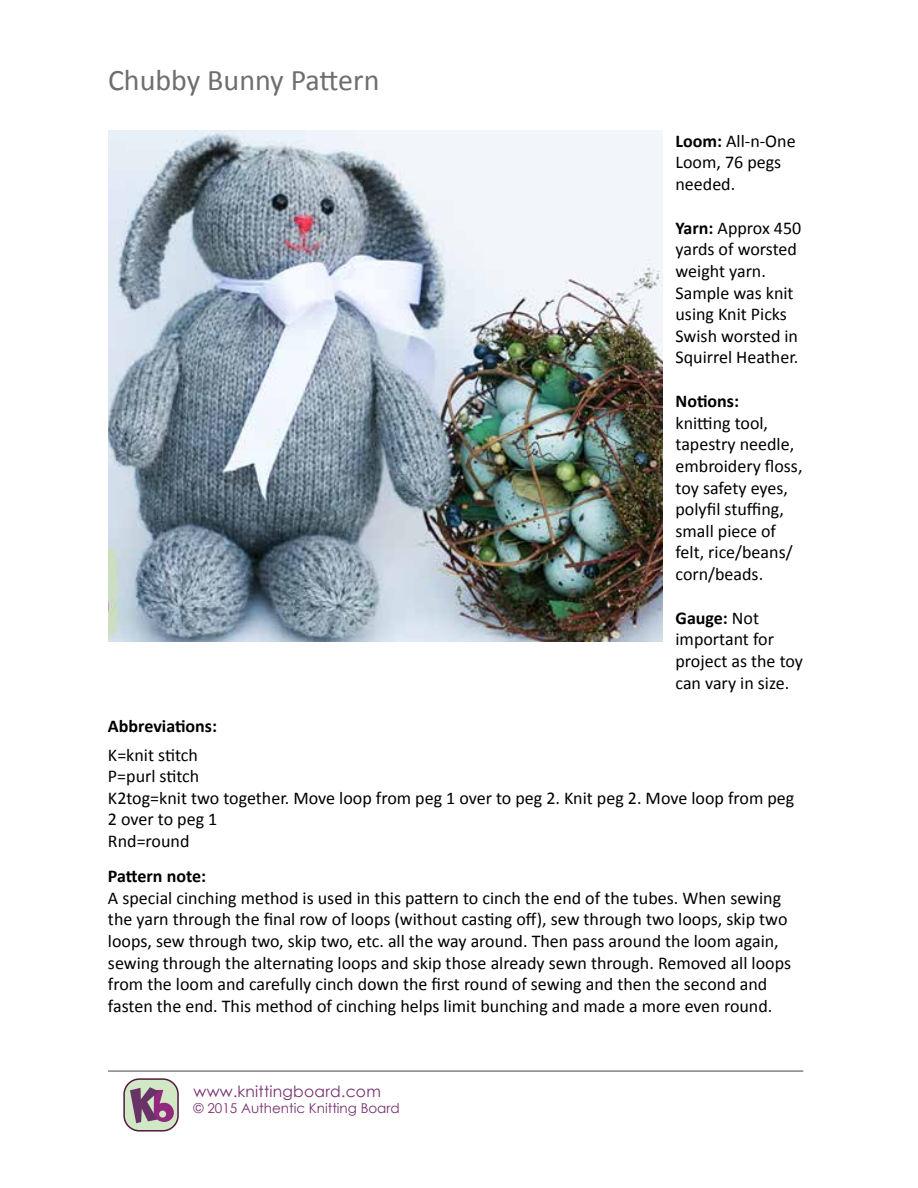
<style>
.page{position:relative;width:918px;height:1188px;background:#fff}
.page>*{position:absolute;margin:0;border:0;box-sizing:border-box;transform-origin:0 0}
.t1{font:30px "Calibri";color:#6d6e71}
.t2{font:18px/21.6px "Calibri";color:#000}
.t3{font:700 18px "Calibri";color:#000}
.t4{font:15.6px "Century Gothic";letter-spacing:.015em;color:#77306e}
.t5{font:13.5px "Century Gothic";color:#77306e}
.s1{font-weight:700}
</style>
<div class="page">
<div style="left:124px;top:1079px;width:54px;height:52px;background:#d1e8c5;border-radius:15px"></div>
<div style="left:123px;top:1078px;width:56px;height:54px;border:2px solid #521a43;border-radius:15px"></div>
<svg style="left:130px;top:1087px;width:47px;height:39px"></svg>
<hr style="left:108px;top:1070px;width:695px;height:2px;background:#808285">
<img style="left:108px;top:130px;width:554px;height:512px">
<h1 class="t1" style="left:108px;top:61px;width:273px">Chubby Bunny Pattern</h1>
<p class="t2" style="left:676px;top:130px;width:122px"><span class="s1">Loom:</span> All-n-One<br>Loom, 76 pegs needed.</p>
<p class="t2" style="left:676px;top:217px;width:127px"><span class="s1">Yarn:</span> Approx 450 yards of worsted weight yarn.<br>Sample was knit using Knit Picks<br>Swish worsted in<br>Squirrel Heather.</p>
<p class="t3" style="left:676px;top:390px;width:65px">Notions:</p>
<p class="t2" style="left:676px;top:412px;width:128px">knitting tool, tapestry needle, embroidery floss, toy safety eyes, polyfil stuffing, small piece of felt, rice/beans/ corn/beads.</p>
<p class="t2" style="left:676px;top:607px;width:129px"><span class="s1">Gauge:</span> Not important for project as the toy can vary in size.</p>
<p class="t3" style="left:108px;top:715px;width:111px">Abbreviations:</p>
<p class="t2" style="left:108px;top:744px;width:688px">K=knit stitch<br>P=purl stitch<br>K2tog=knit two together. Move loop from peg 1 over to peg 2. Knit peg 2. Move loop from peg<br>2 over to peg 1<br>Rnd=round</p>
<p class="t3" style="left:108px;top:865px;width:100px">Pattern note:</p>
<p class="t2" style="left:108px;top:887px;width:685px">A special cinching method is used in this pattern to cinch the end of the tubes. When sewing the yarn through the final row of loops (without casting off), sew through two loops, skip two loops, sew through two, skip two, etc. all the way around. Then pass around the loom again, sewing through the alternating loops and skip those already sewn through. Removed all loops from the loom and carefully cinch down the first round of sewing and then the second and fasten the end. This method of cinching helps limit bunching and made a more even round.</p>
<p class="t4" style="left:194px;top:1080px;width:189px">www.knittingboard.com</p>
<p class="t5" style="left:194px;top:1099px;width:208px">© 2015 Authentic Knitting Board</p>
</div>
